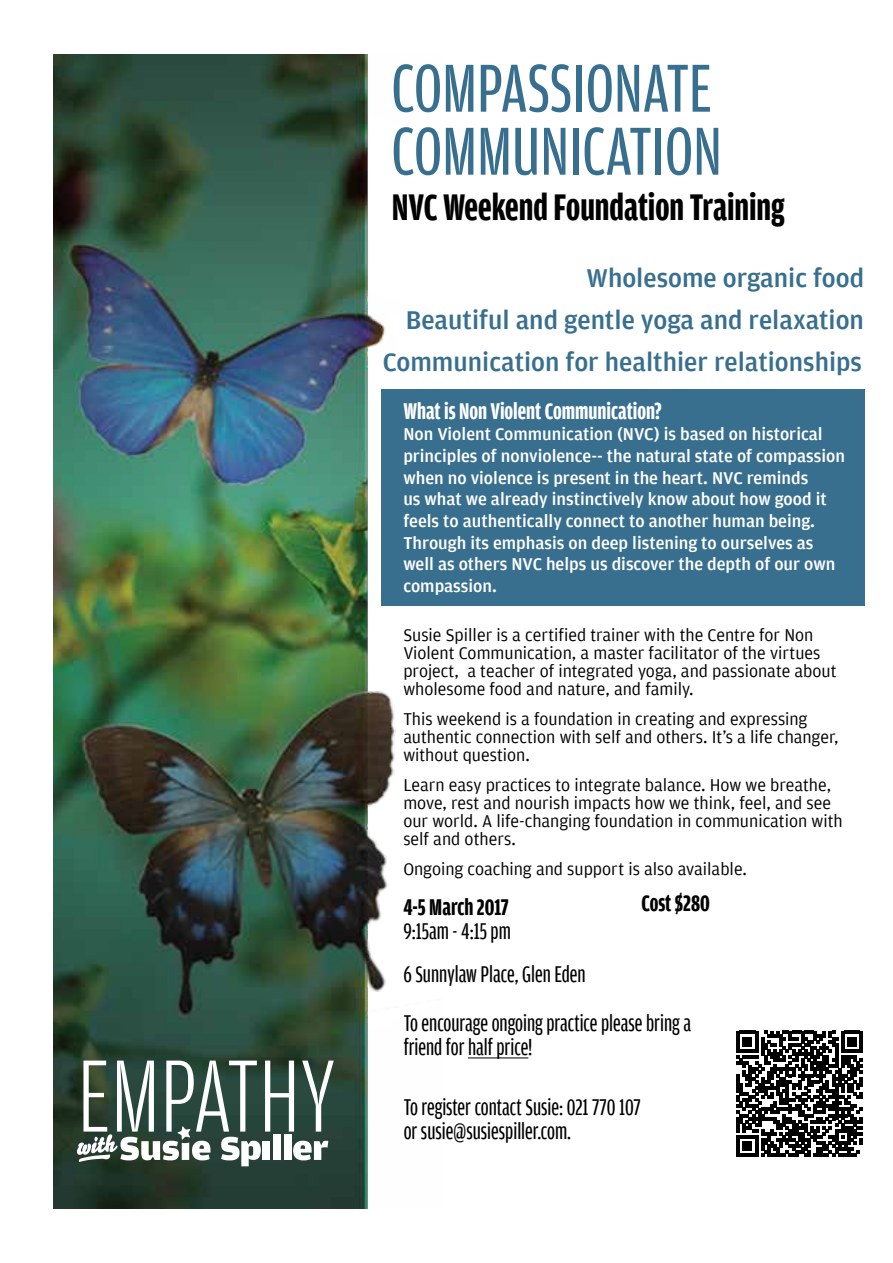
<style>
.page{position:relative;width:893px;height:1263px;background:#fff}
.page>*{position:absolute;margin:0;border:0;box-sizing:border-box;transform-origin:0 0}
.t1{font:72px/63px "Amplitude Comp";color:#386f8f}
.t2{font:700 39px "Amplitude Comp";color:#000}
.t3{font:500 27px/42.2px "Amplitude";color:#386f8f;text-align:right}
.t4{font:24px/24px "Amplitude Comp";color:#000}
.t5{font:700 24px "Amplitude Comp";color:#fff}
.t6{font:700 24px "Amplitude Comp";color:#000}
.t7{font:18px/18px "Amplitude";color:#000}
.t8{font:500 18px/21.6px "Amplitude";color:#fff}
</style>
<div class="page">
<img style="left:53px;top:54px;width:387px;height:1155px">
<hr style="left:468px;top:1058px;width:60px;height:1px;background:#000">
<svg style="left:77px;top:1060px;width:257px;height:106px"></svg>
<svg style="left:737px;top:1031px;width:126px;height:126px"></svg>
<div style="left:381px;top:389px;width:483px;height:216px;background:#386f8f"></div>
<h1 class="t1" style="left:391px;top:57px;width:332px">COMPASSIONATE<br>COMMUNICATION</h1>
<h2 class="t2" style="left:392px;top:186px;width:394px">NVC Weekend Foundation Training</h2>
<h3 class="t3" style="left:383px;top:257px;width:483px">Wholesome organic food<br>Beautiful and gentle yoga and relaxation<br>Communication for healthier relationships</h3>
<h3 class="t5" style="left:403px;top:398px;width:260px">What is Non Violent Communication?</h3>
<p class="t8" style="left:403px;top:424px;width:443px">Non Violent Communication (NVC) is based on historical principles of nonviolence-- the natural state of compassion when no violence is present in the heart. NVC reminds<br>us what we already instinctively know about how good it feels to authentically connect to another human being.<br>Through its emphasis on deep listening to ourselves as well as others NVC helps us discover the depth of our own compassion.</p>
<p class="t7" style="left:403px;top:627px;width:435px">Susie Spiller is a certified trainer with the Centre for Non Violent Communication, a master facilitator of the virtues project, a teacher of integrated yoga, and passionate about wholesome food and nature, and family.</p>
<p class="t7" style="left:403px;top:711px;width:437px">This weekend is a foundation in creating and expressing authentic connection with self and others. It's a life changer, without question.</p>
<p class="t7" style="left:403px;top:777px;width:441px">Learn easy practices to integrate balance. How we breathe, move, rest and nourish impacts how we think, feel, and see our world. A life-changing foundation in communication with self and others.</p>
<p class="t7" style="left:403px;top:861px;width:345px">Ongoing coaching and support is also available.</p>
<h3 class="t6" style="left:403px;top:894px;width:107px">4-5 March 2017</h3>
<h3 class="t4" style="left:403px;top:919px;width:109px">9:15am - 4:15 pm</h3>
<h3 class="t4" style="left:403px;top:962px;width:184px">6 Sunnylaw Place, Glen Eden</h3>
<h3 class="t6" style="left:642px;top:890px;width:70px">Cost $280</h3>
<h3 class="t4" style="left:404px;top:1011px;width:289px">To encourage ongoing practice please bring a friend for half price!</h3>
<h3 class="t4" style="left:404px;top:1095px;width:238px">To register contact Susie: 021 770 107 or susie@susiespiller.com.</h3>
</div>
